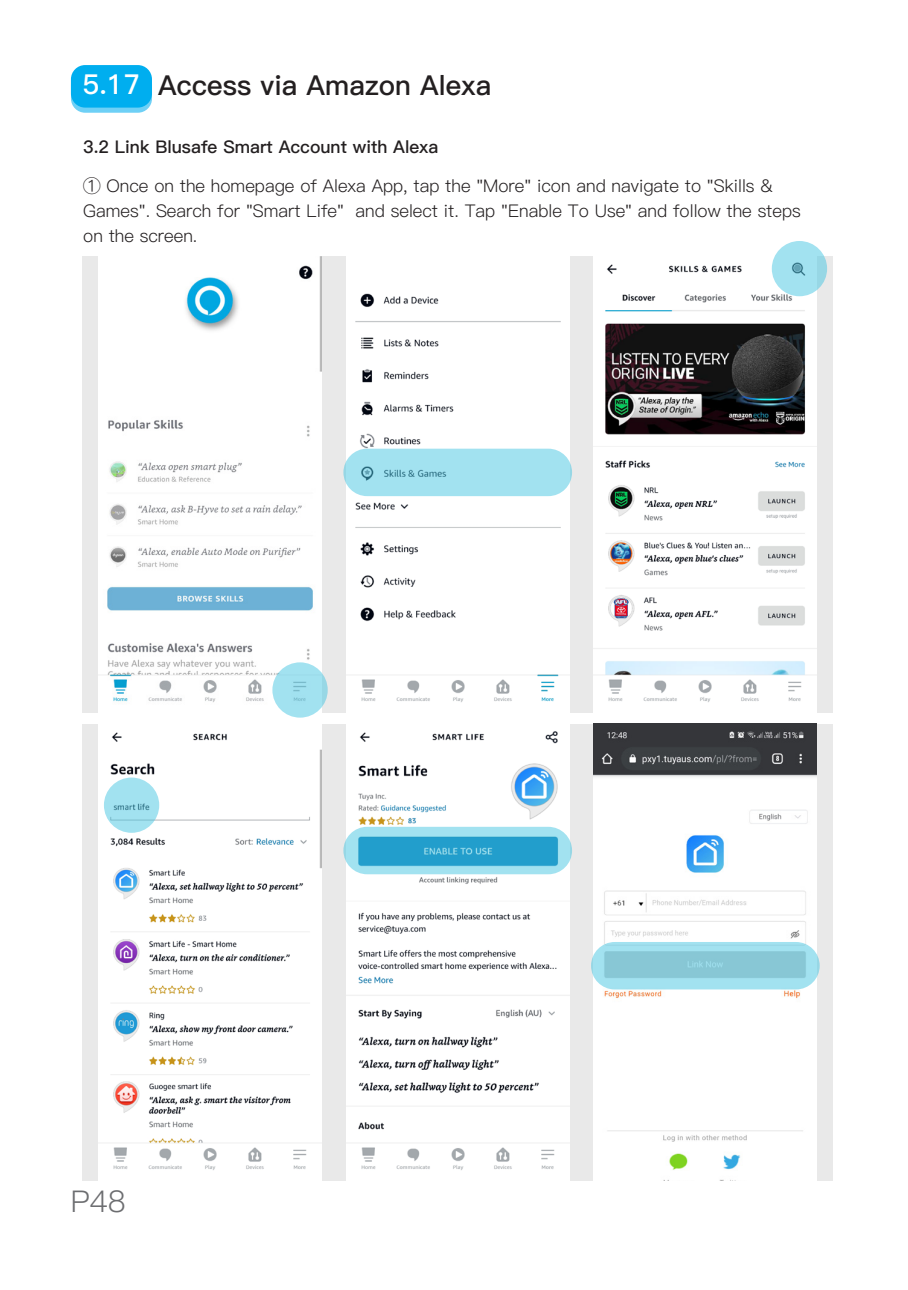
<style>
.page{position:relative;width:908px;height:1290px;background:#fff}
.page>*{position:absolute;margin:0;border:0;box-sizing:border-box;transform-origin:0 0}
.t1{font:30px "Ping Fang SC Regular";color:#6c6d70}
.大标题左{font:27.5px "Ping Fang SC Bold";color:#231f20}
.q1{font:27.5px "Ping Fang SC Bold";color:#fff}
.sss{font:17.5px/25px "Ping Fang SC Regular";color:#231f20}
.sss-2{font:17.5px "Ping Fang SC Bold";color:#231f20}
</style>
<div class="page">
<div style="left:82px;top:256px;width:750px;height:457px;background:#e9e9e9"></div>
<div style="left:82px;top:724px;width:750px;height:456px;background:#e9e9e9"></div>
<img style="left:99px;top:256px;width:222px;height:457px">
<img style="left:99px;top:724px;width:222px;height:456px">
<div style="left:346px;top:256px;width:223px;height:457px;background:#fff"></div>
<img style="left:346px;top:724px;width:223px;height:456px">
<img style="left:593px;top:256px;width:223px;height:457px">
<img style="left:593px;top:724px;width:223px;height:456px">
<div style="left:272px;top:662px;width:55px;height:56px;background:#a2e2f0;border-radius:50%"></div>
<svg style="left:104px;top:777px;width:55px;height:56px;background:#9fdeec"></svg>
<svg style="left:590px;top:942px;width:229px;height:47px;background:#94d3e1"></svg>
<svg style="left:343px;top:827px;width:229px;height:47px;background:#5cbcdb"></svg>
<div style="left:343px;top:449px;width:229px;height:47px;background:#a2e2f0;border-radius:24px"></div>
<svg style="left:771px;top:241px;width:55px;height:55px;background:#9fdeec"></svg>
<div style="left:71px;top:70px;width:81px;height:43px;background:#6ed0f6;border-radius:14px"></div>
<div style="left:71px;top:65px;width:81px;height:43px;background:#00aeef;border-radius:14px"></div>
<p class="q1" style="left:83px;top:68px;width:58px">5.17</p>
<p class="大标题左" style="left:158px;top:68px;width:335px">Access via Amazon Alexa</p>
<p class="sss-2" style="left:83px;top:137px;width:357px">3.2 Link Blusafe Smart Account with Alexa</p>
<p class="sss" style="left:83px;top:174px;width:718px">① Once on the homepage of Alexa App, tap the More icon and navigate to Skills &amp;<br>Games . Search for Smart Life and select it. Tap Enable To Use and follow the steps on the screen.</p>
<h1 class="t1" style="left:71px;top:1184px;width:57px">P48</h1>
</div>
